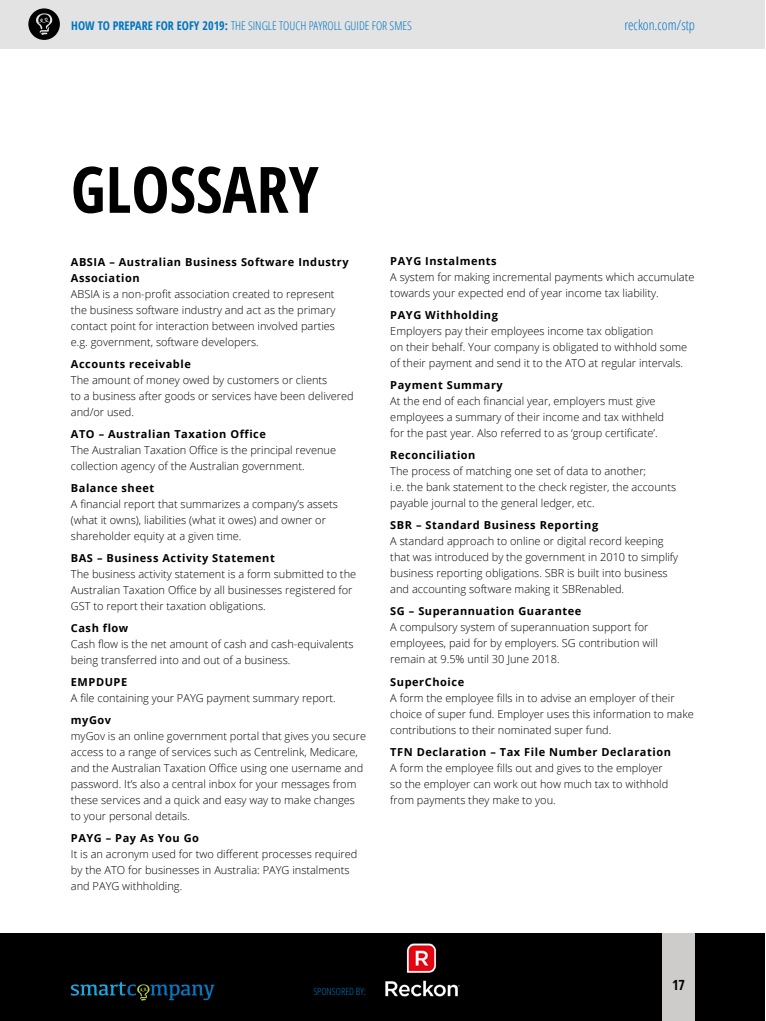
<style>
.page{position:relative;width:766px;height:1021px;background:#fff}
.page>*{position:absolute;margin:0;border:0;box-sizing:border-box;transform-origin:0 0}
.t1{font:700 condensed 64px "Open Sans";color:#000}
.t2{font:300 condensed 14px "Open Sans";color:#0075be}
.t3{font:700 condensed 14px "Open Sans";color:#000}
.t4{font:300 condensed 12px "Open Sans";color:#0075be}
.Body{font:300 11px/16px "Open Sans";color:#000}
.t5{font:700 11px/16px "Open Sans";letter-spacing:.05em;color:#000}
.t6{font:300 condensed 10px "Open Sans";color:#0075be}
.s1{font-weight:700}
</style>
<div class="page">
<div style="left:0;top:933px;width:765px;height:87px;background:#000"></div>
<div style="left:662px;top:933px;width:32px;height:87px;background:#cdcccb"></div>
<svg style="left:71px;top:981px;width:143px;height:19px"></svg>
<div style="left:0;top:0;width:765px;height:48px;background:#e3e3e3"></div>
<svg style="left:28px;top:8px;width:32px;height:32px"></svg>
<img style="left:385px;top:943px;width:75px;height:54px">
<p class="t4" style="left:71px;top:17px;width:342px"><span class="s1">HOW TO PREPARE FOR EOFY 2019:</span> THE SINGLE TOUCH PAYROLL GUIDE FOR SMES</p>
<p class="t2" style="left:624px;top:15px;width:72px">reckon.com/stp</p>
<h2 class="t1" style="left:71px;top:145px;width:249px">GLOSSARY</h2>
<h5 class="t5" style="left:71px;top:253px;width:279px">ABSIA – Australian Business Software Industry<br>Association</h5>
<p class="Body" style="left:71px;top:285px;width:266px;text-align:justify">ABSIA is a non-profit association created to represent the business software industry and act as the primary contact point for interaction between involved parties e.g. government, software developers.</p>
<h5 class="t5" style="left:71px;top:355px;width:121px">Accounts receivable</h5>
<p class="Body" style="left:71px;top:371px;width:284px">The amount of money owed by customers or clients<br>to a business after goods or services have been delivered and/or used.</p>
<h5 class="t5" style="left:71px;top:425px;width:196px">ATO – Australian Taxation Office</h5>
<p class="Body" style="left:71px;top:441px;width:267px">The Australian Taxation Office is the principal revenue collection agency of the Australian government.</p>
<h5 class="t5" style="left:71px;top:479px;width:85px">Balance sheet</h5>
<p class="Body" style="left:71px;top:495px;width:268px">A financial report that summarizes a company’s assets (what it owns), liabilities (what it owes) and owner or shareholder equity at a given time.</p>
<h5 class="t5" style="left:71px;top:549px;width:205px">BAS – Business Activity Statement</h5>
<p class="Body" style="left:71px;top:565px;width:287px">The business activity statement is a form submitted to the<br>Australian Taxation Office by all businesses registered for<br>GST to report their taxation obligations.</p>
<h5 class="t5" style="left:71px;top:619px;width:59px">Cash flow</h5>
<p class="Body" style="left:71px;top:635px;width:284px">Cash flow is the net amount of cash and cash-equivalents being transferred into and out of a business.</p>
<h5 class="t5" style="left:71px;top:673px;width:58px">EMPDUPE</h5>
<p class="Body" style="left:71px;top:689px;width:266px">A file containing your PAYG payment summary report.</p>
<h5 class="t5" style="left:71px;top:711px;width:42px">myGov</h5>
<p class="Body" style="left:71px;top:727px;width:296px">myGov is an online government portal that gives you secure access to a range of services such as Centrelink, Medicare, and the Australian Taxation Office using one username and password. It’s also a central inbox for your messages from these services and a quick and easy way to make changes to your personal details.</p>
<h5 class="t5" style="left:71px;top:829px;width:130px">PAYG – Pay As You Go</h5>
<p class="Body" style="left:71px;top:845px;width:288px">It is an acronym used for two different processes required by the ATO for businesses in Australia: PAYG instalments and PAYG withholding.</p>
<h5 class="t5" style="left:390px;top:253px;width:108px">PAYG Instalments</h5>
<p class="Body" style="left:390px;top:269px;width:305px">A system for making incremental payments which accumulate towards your expected end of year income tax liability.</p>
<h5 class="t5" style="left:390px;top:307px;width:109px">PAYG Withholding</h5>
<p class="Body" style="left:390px;top:323px;width:298px">Employers pay their employees income tax obligation<br>on their behalf. Your company is obligated to withhold some of their payment and send it to the ATO at regular intervals.</p>
<h5 class="t5" style="left:390px;top:377px;width:114px">Payment Summary</h5>
<p class="Body" style="left:390px;top:393px;width:275px">At the end of each financial year, employers must give employees a summary of their income and tax withheld for the past year. Also referred to as ‘group certificate’.</p>
<h5 class="t5" style="left:390px;top:447px;width:87px">Reconciliation</h5>
<p class="Body" style="left:390px;top:463px;width:287px">The process of matching one set of data to another;<br>i.e. the bank statement to the check register, the accounts payable journal to the general ledger, etc.</p>
<h5 class="t5" style="left:390px;top:517px;width:209px">SBR – Standard Business Reporting</h5>
<p class="Body" style="left:390px;top:533px;width:289px">A standard approach to online or digital record keeping that was introduced by the government in 2010 to simplify business reporting obligations. SBR is built into business and accounting software making it SBRenabled.</p>
<h5 class="t5" style="left:390px;top:603px;width:192px">SG – Superannuation Guarantee</h5>
<p class="Body" style="left:390px;top:619px;width:269px">A compulsory system of superannuation support for employees, paid for by employers. SG contribution will remain at 9.5% until 30 June 2018.</p>
<h5 class="t5" style="left:390px;top:673px;width:75px">SuperChoice</h5>
<p class="Body" style="left:390px;top:689px;width:305px">A form the employee fills in to advise an employer of their choice of super fund. Employer uses this information to make contributions to their nominated super fund.</p>
<h5 class="t5" style="left:390px;top:743px;width:282px">TFN Declaration – Tax File Number Declaration</h5>
<p class="Body" style="left:390px;top:759px;width:279px">A form the employee fills out and gives to the employer so the employer can work out how much tax to withhold from payments they make to you.</p>
<p class="t6" style="left:313px;top:985px;width:54px">SPONSORED BY:</p>
<p class="t3" style="left:672px;top:974px;width:14px">17</p>
</div>
